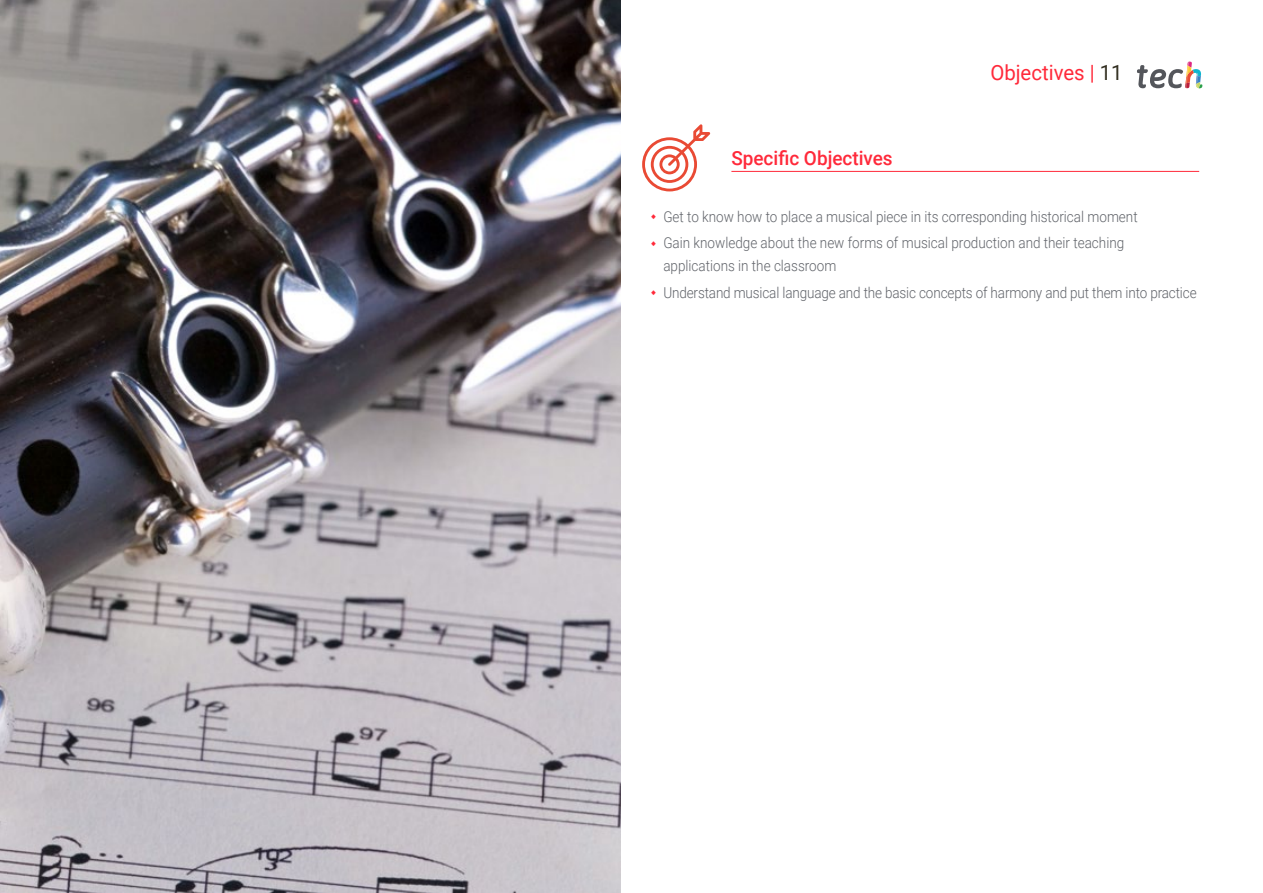
<style>
.page{position:relative;width:1263px;height:893px;background:#fff}
.page>*{position:absolute;margin:0;border:0;box-sizing:border-box;transform-origin:0 0}
.t1{font:21px "Roboto";color:#ff293a}
.t2{font:500 19.5px "Roboto";color:#ff293a}
.t3{font:300 15px/26.7px "Roboto";color:#61646a;scale:.9 1}
.s1{color:#312e20}
</style>
<div class="page">
<img style="left:0;top:0;width:621px;height:893px">
<hr style="left:731px;top:171px;width:468px;height:1px;background:#ff293a">
<svg style="left:642px;top:124px;width:68px;height:67px"></svg>
<svg style="left:1137px;top:62px;width:65px;height:27px"></svg>
<h2 class="t2" style="left:731px;top:144px;width:163px">Specific Objectives</h2>
<h1 class="t1" style="left:990px;top:57px;width:134px">Objectives | <span class="s1">11</span></h1>
<p class="t3" style="left:663px;top:202px;width:528px">Get to know how to place a musical piece in its corresponding historical moment<br>Gain knowledge about the new forms of musical production and their teaching</p>
<p class="t3" style="left:663px;top:252px;width:594px">applications in the classroom<br>Understand musical language and the basic concepts of harmony and put them into practice</p>
</div>
